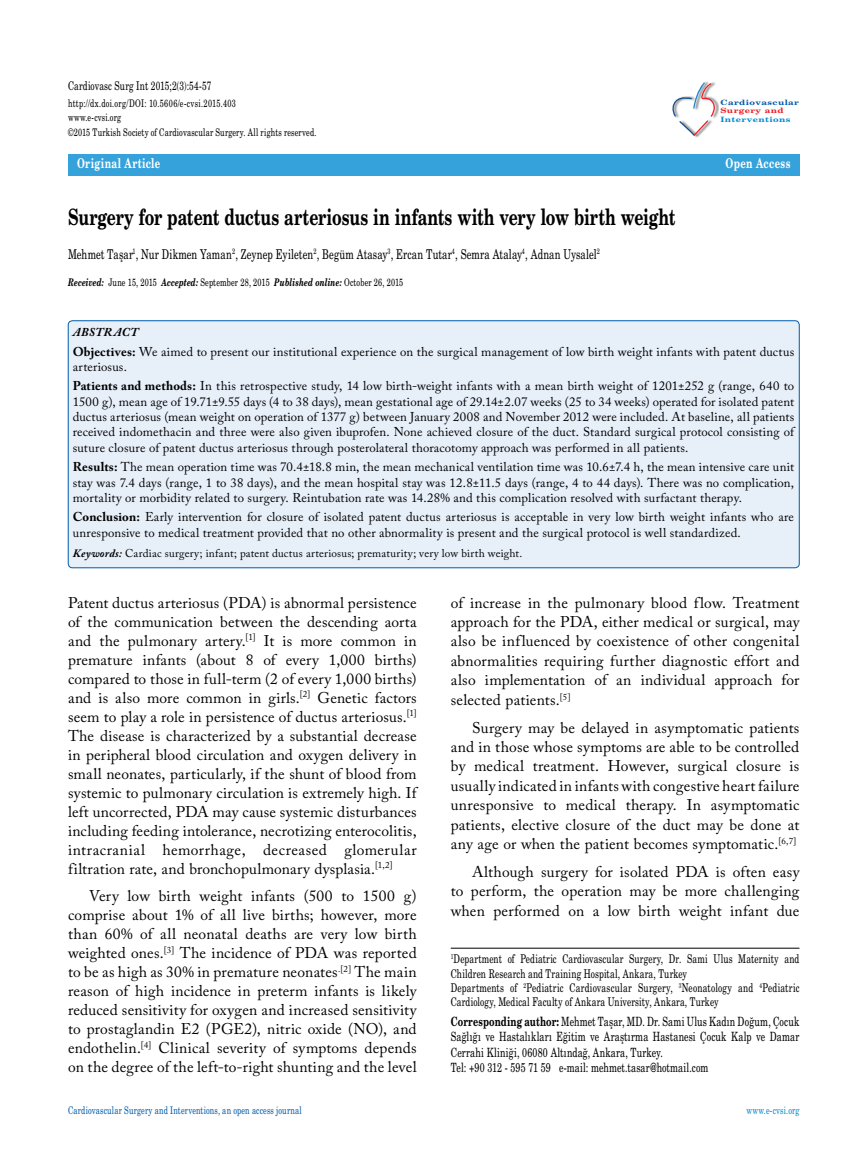
<style>
.page{position:relative;width:859px;height:1170px;background:#fff}
.page>*{position:absolute;margin:0;border:0;box-sizing:border-box;transform-origin:0 0}
.t1{font:22.5px "Madison Bold Tr";letter-spacing:-.005em;color:#000}
.t2{font:15.45px/19px "Adobe Caslon Pro";letter-spacing:.01em;color:#000;text-align:justify}
.t3{font:13.5px "Madison Tr";letter-spacing:.01em;color:#000}
.t4{font:13.5px "Madison Bold Tr";letter-spacing:.03em;color:#fff}
.t5{font:12.75px/15.3px "Adobe Caslon Pro";letter-spacing:.01em;color:#000}
.t6{font:12.75px/15.3px "Madison Tr";letter-spacing:.015em;color:#000}
.t7{font:12px/14.4px "Madison Tr";letter-spacing:.015em;color:#000}
.t8{font:italic 700 12px "Adobe Caslon Pro";letter-spacing:.04em;color:#000}
.t9{font:11.25px "Adobe Caslon Pro";letter-spacing:.015em;color:#000}
.t10{font:10.5px/14.7px "Madison Tr";letter-spacing:.02em;color:#000}
.t11{font:10.5px "Madison Tr";letter-spacing:.015em;color:#005baa}
.t12{font:10.5px "Madison Tr";letter-spacing:.015em;color:#0089cf}
.t13{font:7.35px "Madison Bold Tr";letter-spacing:.03em;color:#005baa;scale:1.8 1}
.t14{font:7.35px "Madison Bold Tr";letter-spacing:.03em;color:#0089cf;scale:1.8 1}
.t15{font:7.35px "Madison Bold Tr";letter-spacing:.03em;color:#ed1d24;scale:1.8 1}
.s1{font-family:"Madison Bold Italic Tr"}
.s2{font-weight:700}
.s3{font-weight:700;font-style:italic}
.s4{font-family:"Madison Bold Tr"}
</style>
<div class="page">
<img style="left:694px;top:81px;width:25px;height:56px">
<svg style="left:672px;top:82px;width:44px;height:54px"></svg>
<div style="left:68px;top:154px;width:731px;height:22px;background:#35a2db"></div>
<hr style="left:451px;top:947px;width:348px;height:1px;background:#000">
<div style="left:68px;top:321px;width:731px;height:246px;background:#e7eff9;border-radius:4px"></div>
<div style="left:68px;top:320px;width:731px;height:248px;border:1px solid #005baa;border-radius:4px"></div>
<p class="t7" style="left:68px;top:78px;width:145px">Cardiovasc Surg Int 2015;2(3):54-57</p>
<p class="t10" style="left:68px;top:95px;width:250px">http://dx.doi.org/DOI: 10.5606/e-cvsi.2015.403<br>www.e-cvsi.org<br>©2015 Turkish Society of Cardiovascular Surgery. All rights reserved.</p>
<p class="t13" style="left:720px;top:97px;width:45px">Cardiovascular</p>
<p class="t15" style="left:720px;top:106px;width:37px">Surgery and</p>
<p class="t14" style="left:720px;top:115px;width:40px">Interventions</p>
<p class="t4" style="left:77px;top:155px;width:85px">Original Article</p>
<p class="t4" style="left:725px;top:155px;width:66px">Open Access</p>
<h1 class="t1" style="left:68px;top:202px;width:609px">Surgery for patent ductus arteriosus in infants with very low birth weight</h1>
<p class="t3" style="left:68px;top:245px;width:533px">Mehmet Taşar<sup>1</sup>, Nur Dikmen Yaman<sup>2</sup>, Zeynep Eyileten<sup>2</sup>, Begüm Atasay<sup>3</sup>, Ercan Tutar<sup>4</sup>, Semra Atalay<sup>4</sup>, Adnan Uysalel<sup>2</sup></p>
<p class="t10" style="left:68px;top:274px;width:337px"><span class="s1">Received:</span> June 15, 2015 <span class="s1">Accepted:</span> September 28, 2015 <span class="s1">Published online:</span> October 26, 2015</p>
<p class="t8" style="left:73px;top:325px;width:67px">ABSTRACT</p>
<p class="t5" style="left:73px;top:343px;width:723px"><span class="s2">Objectives:</span> We aimed to present our institutional experience on the surgical management of low birth weight infants with patent ductus arteriosus.</p>
<p class="t5" style="left:73px;top:378px;width:723px;text-align:justify"><span class="s2">Patients and methods:</span> In this retrospective study, 14 low birth-weight infants with a mean birth weight of 1201±252 g (range, 640 to 1500 g), mean age of 19.71±9.55 days (4 to 38 days), mean gestational age of 29.14±2.07 weeks (25 to 34 weeks) operated for isolated patent ductus arteriosus (mean weight on operation of 1377 g) between January 2008 and November 2012 were included. At baseline, all patients received indomethacin and three were also given ibuprofen. None achieved closure of the duct. Standard surgical protocol consisting of suture closure of patent ductus arteriosus through posterolateral thoracotomy approach was performed in all patients.</p>
<p class="t5" style="left:73px;top:459px;width:723px;text-align:justify"><span class="s2">Results:</span> The mean operation time was 70.4±18.8 min, the mean mechanical ventilation time was 10.6±7.4 h, the mean intensive care unit stay was 7.4 days (range, 1 to 38 days), and the mean hospital stay was 12.8±11.5 days (range, 4 to 44 days). There was no complication, mortality or morbidity related to surgery. Reintubation rate was 14.28% and this complication resolved with surfactant therapy.</p>
<p class="t5" style="left:73px;top:509px;width:723px"><span class="s2">Conclusion:</span> Early intervention for closure of isolated patent ductus arteriosus is acceptable in very low birth weight infants who are unresponsive to medical treatment provided that no other abnormality is present and the surgical protocol is well standardized.</p>
<p class="t9" style="left:73px;top:546px;width:451px"><span class="s3">Keywords:</span> Cardiac surgery; infant; patent ductus arteriosus; prematurity; very low birth weight.</p>
<p class="t2" style="left:68px;top:592px;width:350px">Patent ductus arteriosus (PDA) is abnormal persistence of the communication between the descending aorta and the pulmonary artery.<sup>[1]</sup> It is more common in premature infants (about 8 of every 1,000 births) compared to those in full-term (2 of every 1,000 births) and is also more common in girls.<sup>[2]</sup> Genetic factors seem to play a role in persistence of ductus arteriosus.<sup>[1] </sup>The disease is characterized by a substantial decrease in peripheral blood circulation and oxygen delivery in small neonates, particularly, if the shunt of blood from systemic to pulmonary circulation is extremely high. If left uncorrected, PDA may cause systemic disturbances including feeding intolerance, necrotizing enterocolitis, intracranial hemorrhage, decreased glomerular filtration rate, and bronchopulmonary dysplasia.<sup>[1,2]</sup></p>
<p class="t2" style="left:68px;top:886px;width:350px;text-indent:21px">Very low birth weight infants (500 to 1500 g) comprise about 1% of all live births; however, more than 60% of all neonatal deaths are very low birth weighted ones.<sup>[3]</sup> The incidence of PDA was reported to be as high as 30% in premature neonates<sup>.[2]</sup> The main reason of high incidence in preterm infants is likely reduced sensitivity for oxygen and increased sensitivity to prostaglandin E2 (PGE2), nitric oxide (NO), and endothelin.<sup>[4]</sup> Clinical severity of symptoms depends on the degree of the left-to-right shunting and the level</p>
<p class="t2" style="left:451px;top:592px;width:350px">of increase in the pulmonary blood flow. Treatment approach for the PDA, either medical or surgical, may also be influenced by coexistence of other congenital abnormalities requiring further diagnostic effort and also implementation of an individual approach for selected patients.<sup>[5]</sup></p>
<p class="t2" style="left:451px;top:717px;width:350px;text-indent:21px">Surgery may be delayed in asymptomatic patients and in those whose symptoms are able to be controlled by medical treatment. However, surgical closure is usually indicated in infants with congestive heart failure unresponsive to medical therapy. In asymptomatic patients, elective closure of the duct may be done at any age or when the patient becomes symptomatic.<sup>[6,7]</sup></p>
<p class="t2" style="left:451px;top:861px;width:350px;text-indent:21px">Although surgery for isolated PDA is often easy to perform, the operation may be more challenging when performed on a low birth weight infant due</p>
<p class="t7" style="left:451px;top:951px;width:350px"><sup>1</sup>Department of Pediatric Cardiovascular Surgery, Dr. Sami Ulus Maternity and Children Research and Training Hospital, Ankara, Turkey<br>Departments of <sup>2</sup>Pediatric Cardiovascular Surgery, <sup>3</sup>Neonatology and <sup>4</sup>Pediatric Cardiology, Medical Faculty of Ankara University, Ankara, Turkey</p>
<p class="t6" style="left:451px;top:1013px;width:350px"><span class="s4">Corresponding author:</span> Mehmet Taşar, MD. Dr. Sami Ulus Kadın Doğum, Çocuk Sağlığı ve Hastalıkları Eğitim ve Araştırma Hastanesi Çocuk Kalp ve Damar Cerrahi Kliniği, 06080 Altındağ, Ankara, Turkey.<br>Tel: +90 312 - 595 71 59 e-mail: mehmet.tasar@hotmail.com</p>
<p class="t11" style="left:68px;top:1103px;width:235px">Cardiovascular Surgery and Interventions, an open access journal</p>
<p class="t12" style="left:746px;top:1103px;width:55px">www.e-cvsi.org</p>
</div>
